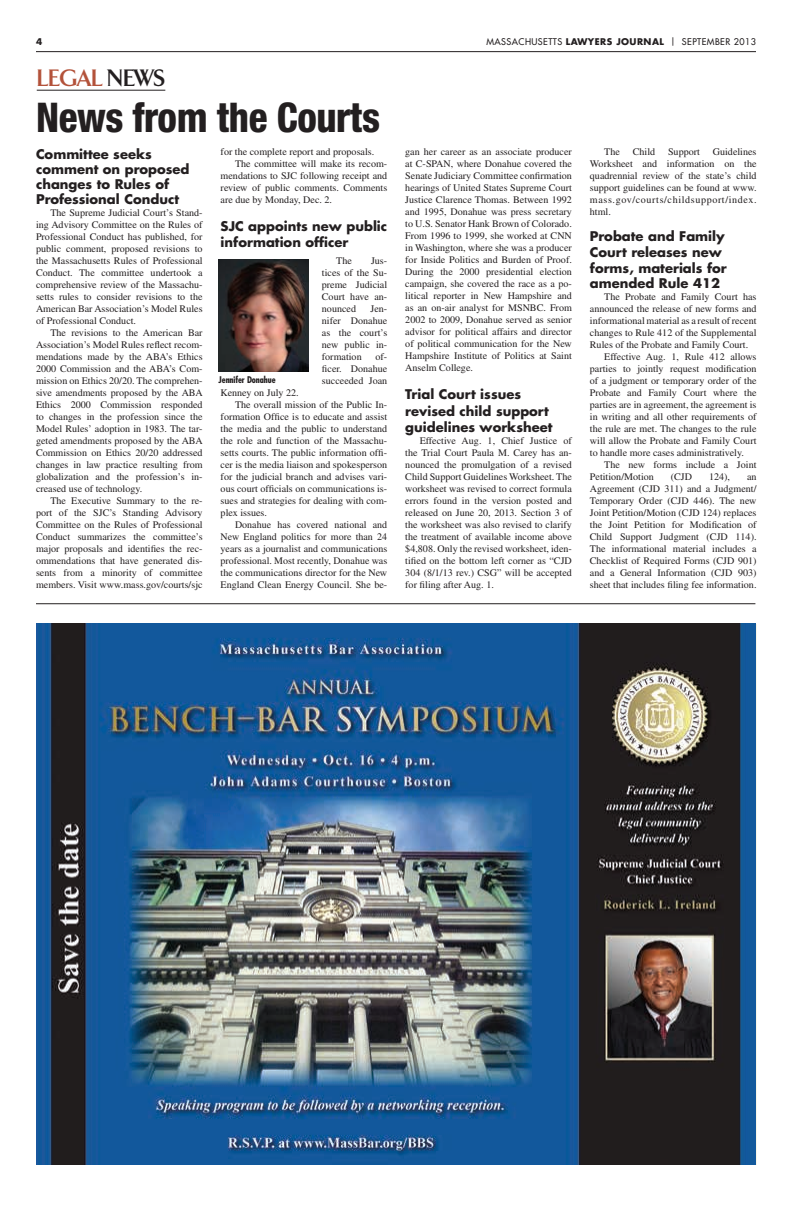
<style>
.page{position:relative;width:792px;height:1224px;background:#fff}
.page>*{position:absolute;margin:0;border:0;box-sizing:border-box;transform-origin:0 0}
.t1{font:800 condensed 41px "Helvetica Neue LT Std";letter-spacing:-.01em;color:#231f20;scale:.95 1}
.t2{font:700 24.3px "Arrow";color:#b3523a}
.t3{font:700 13px/15.6px "Futura Std";color:#231f20}
.t4{font:10px/12px "Times LT Std";color:#231f20;text-align:justify}
.t5{font:700 9px "Futura Std";letter-spacing:.05em;color:#231f20}
.t6{font:700 condensed 9px "Futura Std";letter-spacing:-.01em;color:#231f20;scale:1.05 1}
.t7{font:500 9px "Futura Std";letter-spacing:.05em;color:#231f20}
.s1{font-family:"Function";font-weight:400;font-size:10px}
.s2{font-weight:500}
.s3{color:#231f20}
</style>
<div class="page">
<hr style="left:36px;top:51px;width:720px;height:1px;background:#231f20">
<hr style="left:36px;top:604px;width:719px;height:1px;background:#231f20">
<img style="left:36px;top:624px;width:720px;height:541px">
<hr style="left:37px;top:90px;width:128px;height:1px;background:#231f20">
<img style="left:219px;top:260px;width:89px;height:111px">
<p class="t5" style="left:36px;top:36px;width:8px">4</p>
<p class="t7" style="left:486px;top:36px;width:58px">MASSACHUSETTS</p>
<p class="t5" style="left:566px;top:36px;width:192px">Lawyers Journal <span class="s1">|</span> <span class="s2">SEPTEMBER 2013</span></p>
<h2 class="t2" style="left:37px;top:65px;width:130px">LEGAL <span class="s3">NEWS</span></h2>
<h1 class="t1" style="left:36px;top:93px;width:364px">News from the Courts</h1>
<h3 class="t3" style="left:36px;top:147px;width:155px;line-height:15px">Committee seeks comment on proposed changes to Rules of<br>Professional Conduct</h3>
<p class="t4" style="left:36px;top:207px;width:168px;text-indent:14px">The Supreme Judicial Court’s Stand&shy;ing Advisory Committee on the Rules of Professional Conduct has published, for public comment, proposed revisions to the Massachusetts Rules of Professional Conduct. The committee undertook a comprehensive review of the Massachu&shy;setts rules to consider revisions to the American Bar Association’s Model Rules of Professional Conduct.</p>
<p class="t4" style="left:36px;top:327px;width:168px;text-indent:14px">The revisions to the American Bar Association’s Model Rules reflect recom&shy;mendations made by the ABA’s Ethics 2000 Commission and the ABA’s Com&shy;mission on Ethics 20/20. The comprehen&shy;sive amendments proposed by the ABA Ethics 2000 Commission responded to changes in the profession since the Model Rules’ adoption in 1983. The tar&shy;geted amendments proposed by the ABA Commission on Ethics 20/20 addressed changes in law practice resulting from globalization and the profession’s in&shy;creased use of technology.</p>
<p class="t4" style="left:36px;top:495px;width:168px;text-indent:14px">The Executive Summary to the re&shy;port of the SJC’s Standing Advisory Committee on the Rules of Professional Conduct summarizes the committee’s major proposals and identifies the rec&shy;ommendations that have generated dis&shy;sents from a minority of committee members. Visit www.mass.gov/courts/sjc</p>
<p class="t4" style="left:221px;top:146px;width:155px">for the complete report and proposals.</p>
<p class="t4" style="left:235px;top:158px;width:154px">The committee will make its recom-</p>
<p class="t4" style="left:221px;top:170px;width:168px">mendations to SJC following receipt and</p>
<p class="t4" style="left:221px;top:182px;width:168px">review of public comments. Comments</p>
<p class="t4" style="left:221px;top:194px;width:113px">are due by Monday, Dec. 2.</p>
<h3 class="t3" style="left:221px;top:218px;width:168px">SJC appoints new public information officer</h3>
<p class="t4" style="left:336px;top:254px;width:17px">The</p>
<p class="t4" style="left:405px;top:146px;width:168px">gan her career as an associate producer at C-SPAN, where Donahue covered the Senate Judiciary Committee confirmation hearings of United States Supreme Court Justice Clarence Thomas. Between 1992 and 1995, Donahue was press secretary to U.S. Senator Hank Brown of Colorado.<br>From 1996 to 1999, she worked at CNN in Washington, where she was a producer for Inside Politics and Burden of Proof.<br>During the 2000 presidential election campaign, she covered the race as a po&shy;litical reporter in New Hampshire and as an on-air analyst for MSNBC. From 2002 to 2009, Donahue served as senior advisor for political affairs and director of political communication for the New Hampshire Institute of Politics at Saint Anselm College.</p>
<h3 class="t3" style="left:405px;top:386px;width:145px;line-height:17px">Trial Court issues revised child support</h3>
<h3 class="t3" style="left:405px;top:419px;width:149px">guidelines worksheet</h3>
<p class="t4" style="left:405px;top:435px;width:168px;text-indent:14px">Effective Aug. 1, Chief Justice of the Trial Court Paula M. Carey has an&shy;nounced the promulgation of a revised Child Support Guidelines Worksheet. The worksheet was revised to correct formula errors found in the version posted and released on June 20, 2013. Section 3 of the worksheet was also revised to clarify the treatment of available income above $4,808. Only the revised worksheet, iden&shy;tified on the bottom left corner as “CJD 304 (8/1/13 rev.) CSG” will be accepted for filing after Aug. 1.</p>
<p class="t4" style="left:590px;top:146px;width:168px;text-indent:123px">Guidelines Worksheet and information on the quadrennial review of the state’s child support guidelines can be found at www. mass.gov/courts/childsupport/index. html.</p>
<h3 class="t3" style="left:590px;top:229px;width:138px">Probate and Family<br>Court releases new forms, materials for amended Rule 412</h3>
<p class="t4" style="left:604px;top:291px;width:154px">The Probate and Family Court has</p>
<p class="t4" style="left:590px;top:303px;width:168px">announced the release of new forms and</p>
<p class="t4" style="left:590px;top:315px;width:168px">informational material as a result of recent</p>
<p class="t4" style="left:590px;top:327px;width:168px">changes to Rule 412 of the Supplemental</p>
<p class="t4" style="left:590px;top:339px;width:160px">Rules of the Probate and Family Court.</p>
<p class="t4" style="left:604px;top:351px;width:154px">Effective Aug. 1, Rule 412 allows</p>
<p class="t4" style="left:590px;top:363px;width:168px">parties to jointly request modification</p>
<p class="t4" style="left:590px;top:375px;width:168px">of a judgment or temporary order of the</p>
<p class="t4" style="left:590px;top:387px;width:168px">Probate and Family Court where the</p>
<p class="t4" style="left:590px;top:399px;width:168px">parties are in agreement, the agreement is</p>
<p class="t4" style="left:590px;top:411px;width:168px">in writing and all other requirements of</p>
<p class="t4" style="left:590px;top:423px;width:168px">the rule are met. The changes to the rule</p>
<p class="t4" style="left:590px;top:435px;width:168px">will allow the Probate and Family Court</p>
<p class="t4" style="left:590px;top:447px;width:156px">to handle more cases administratively.</p>
<p class="t4" style="left:604px;top:459px;width:154px">The new forms include a Joint</p>
<p class="t4" style="left:590px;top:471px;width:65px">Petition/Motion</p>
<p class="t4" style="left:671px;top:471px;width:23px">(CJD</p>
<p class="t4" style="left:709px;top:471px;width:23px">124),</p>
<p class="t4" style="left:604px;top:146px;width:17px">The</p>
<p class="t4" style="left:633px;top:146px;width:24px">Child</p>
<p class="t4" style="left:668px;top:146px;width:33px">Support</p>
<p class="t4" style="left:322px;top:254px;width:67px;text-indent:49px">Jus&shy;tices of the Su&shy;preme Judicial Court have an&shy;nounced</p>
<p class="t4" style="left:322px;top:302px;width:67px;text-indent:49px">Jen&shy;nifer Donahue as the court’s new public in&shy;formation</p>
<p class="t4" style="left:322px;top:350px;width:67px;text-indent:54px">of&shy;ficer. Donahue succeeded Joan</p>
<p class="t6" style="left:219px;top:374px;width:56px">Jennifer Donahue</p>
<p class="t4" style="left:221px;top:386px;width:80px">Kenney on July 22.</p>
<p class="t4" style="left:235px;top:398px;width:154px">The overall mission of the Public In-</p>
<p class="t4" style="left:221px;top:410px;width:168px">formation Office is to educate and assist</p>
<p class="t4" style="left:221px;top:422px;width:168px">the media and the public to understand</p>
<p class="t4" style="left:221px;top:434px;width:168px">the role and function of the Massachu-</p>
<p class="t4" style="left:221px;top:446px;width:168px">setts courts. The public information offi-</p>
<p class="t4" style="left:221px;top:458px;width:168px">cer is the media liaison and spokesperson</p>
<p class="t4" style="left:221px;top:470px;width:168px">for the judicial branch and advises vari-</p>
<p class="t4" style="left:221px;top:482px;width:168px">ous court officials on communications is-</p>
<p class="t4" style="left:221px;top:494px;width:168px">sues and strategies for dealing with com-</p>
<p class="t4" style="left:221px;top:506px;width:48px">plex issues.</p>
<p class="t4" style="left:235px;top:518px;width:154px">Donahue has covered national and</p>
<p class="t4" style="left:221px;top:530px;width:168px">New England politics for more than 24</p>
<p class="t4" style="left:221px;top:542px;width:168px">years as a journalist and communications</p>
<p class="t4" style="left:221px;top:554px;width:168px">professional. Most recently, Donahue was</p>
<p class="t4" style="left:221px;top:566px;width:168px">the communications director for the New</p>
<p class="t4" style="left:221px;top:578px;width:168px">England Clean Energy Council. She be-</p>
<p class="t4" style="left:590px;top:471px;width:168px;text-indent:157px">an Agreement (CJD 311) and a Judgment/ Temporary Order (CJD 446). The new Joint Petition/Motion (CJD 124) replaces the Joint Petition for Modification of Child Support Judgment (CJD 114).<br>The informational material includes a Checklist of Required Forms (CJD 901) and a General Information (CJD 903) sheet that includes filing fee information.</p>
</div>
